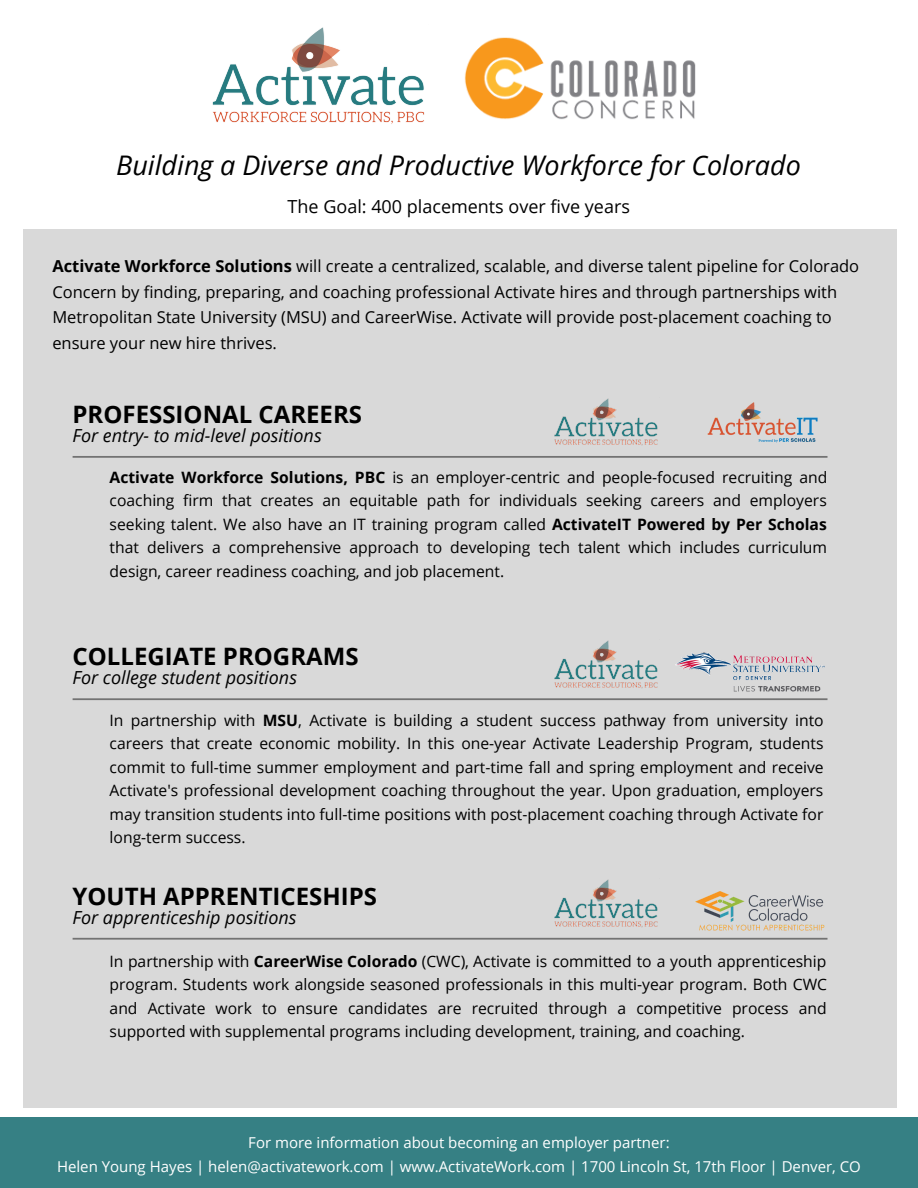
<style>
.page{position:relative;width:918px;height:1188px;background:#fff}
.page>*{position:absolute;margin:0;border:0;box-sizing:border-box;transform-origin:0 0}
.t1{font:italic 27px "Open Sans";color:#000}
.t2{font:700 24px "Open Sans";color:#000}
.t3{font:italic 18px "Open Sans";color:#000}
.t4{font:18px "Open Sans";color:#000}
.t5{font:16.5px/25.8px "Open Sans";color:#000}
.t6{font:15.75px/23.5px "Open Sans";color:#000;text-align:justify}
.t7{font:15px "Open Sans";color:#fff}
.s1{font-weight:700}
</style>
<div class="page">
<div style="left:0;top:1117px;width:918px;height:71px;background:#368084"></div>
<img style="left:212px;top:27px;width:213px;height:97px">
<img style="left:464px;top:37px;width:232px;height:83px">
<div style="left:23px;top:229px;width:873px;height:879px;background:#d9d9d9"></div>
<img style="left:695px;top:892px;width:130px;height:39px">
<img style="left:676px;top:652px;width:148px;height:40px">
<img style="left:554px;top:398px;width:104px;height:48px">
<img style="left:554px;top:640px;width:104px;height:49px">
<img style="left:707px;top:402px;width:111px;height:41px">
<img style="left:554px;top:879px;width:104px;height:49px">
<svg style="left:73px;top:456px;width:755px;height:2px;background:#7f7f7f"></svg>
<svg style="left:73px;top:698px;width:755px;height:2px;background:#838383"></svg>
<svg style="left:73px;top:938px;width:755px;height:2px;background:#868686"></svg>
<p class="t1" style="left:116px;top:146px;width:686px">Building a Diverse and Productive Workforce for Colorado</p>
<p class="t4" style="left:288px;top:194px;width:344px">The Goal: 400 placements over five years</p>
<p class="t5" style="left:52px;top:252px;width:808px"><span class="s1">Activate Workforce Solutions</span> will create a centralized, scalable, and diverse talent pipeline for Colorado Concern by finding, preparing, and coaching professional Activate hires and through partnerships with Metropolitan State University (MSU) and CareerWise. Activate will provide post-placement coaching to ensure your new hire thrives.</p>
<p class="t2" style="left:73px;top:397px;width:291px">PROFESSIONAL CAREERS</p>
<p class="t3" style="left:73px;top:423px;width:251px">For entry- to mid-level positions</p>
<p class="t6" style="left:110px;top:465px;width:719px"><span class="s1">Activate Workforce Solutions, PBC</span> is an employer-centric and people-focused recruiting and coaching firm that creates an equitable path for individuals seeking careers and employers seeking talent. We also have an IT training program called <span class="s1">ActivateIT Powered by Per Scholas </span>that delivers a comprehensive approach to developing tech talent which includes curriculum design, career readiness coaching, and job placement.</p>
<p class="t2" style="left:73px;top:639px;width:287px">COLLEGIATE PROGRAMS</p>
<p class="t3" style="left:73px;top:665px;width:226px">For college student positions</p>
<p class="t6" style="left:110px;top:708px;width:716px">In partnership with <span class="s1">MSU</span>, Activate is building a student success pathway from university into careers that create economic mobility. In this one-year Activate Leadership Program, students commit to full-time summer employment and part-time fall and spring employment and receive Activate's professional development coaching throughout the year. Upon graduation, employers may transition students into full-time positions with post-placement coaching through Activate for long-term success.</p>
<p class="t2" style="left:73px;top:879px;width:306px">YOUTH APPRENTICESHIPS</p>
<p class="t3" style="left:73px;top:904px;width:226px">For apprenticeship positions</p>
<p class="t6" style="left:110px;top:949px;width:719px">In partnership with <span class="s1">CareerWise Colorado</span> (CWC), Activate is committed to a youth apprenticeship program. Students work alongside seasoned professionals in this multi-year program. Both CWC and Activate work to ensure candidates are recruited through a competitive process and supported with supplemental programs including development, training, and coaching.</p>
<p class="t7" style="left:248px;top:1131px;width:423px">For more information about becoming an employer partner:</p>
<p class="t7" style="left:57px;top:1156px;width:805px">Helen Young Hayes | helen@activatework.com | www.ActivateWork.com | 1700 Lincoln St, 17th Floor | Denver, CO</p>
</div>
